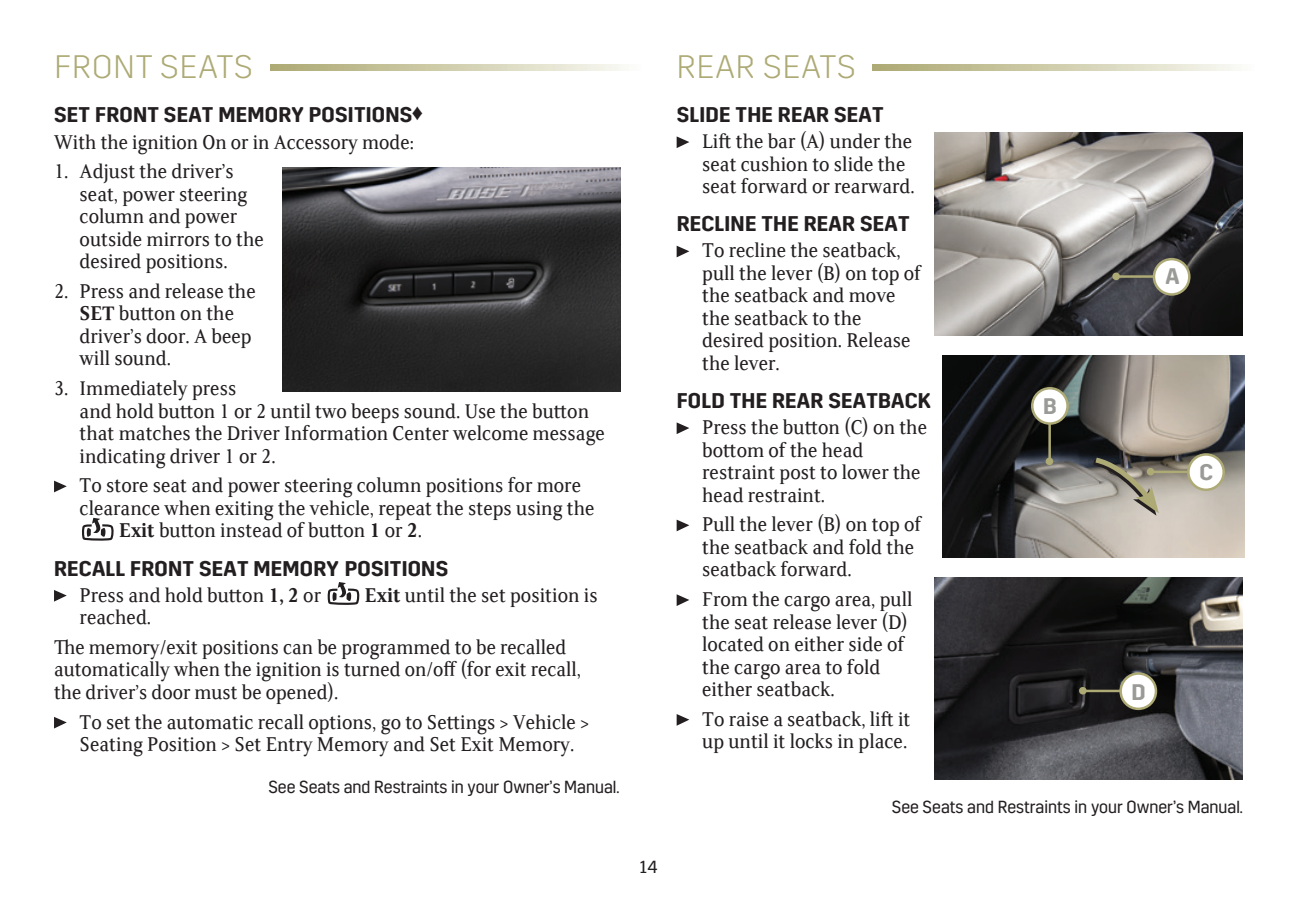
<style>
.page{position:relative;width:1297px;height:900px;background:#fff}
.page>*{position:absolute;margin:0;border:0;box-sizing:border-box;transform-origin:0 0}
.caddy_gold_subhead{font:300 32.5px "Cadillac Sans";letter-spacing:.03em;color:#adaa75}
.t1{font:600 22.5px "Cadillac Sans";color:#9a9a97}
.caddy_BULLETS_8_6{font:21.5px/22.5px "Cadillac Serif";color:#231f20}
.caddy_BODY_8_6{font:21.5px/22.5px "Cadillac Serif";color:#231f20;scale:.96 1}
.caddy_semi_bold_subh{font:600 21.25px "Cadillac Sans";letter-spacing:.01em;color:#231f20}
.caddy_see_section{font:17.5px "Cadillac Sans";color:#231f20;scale:.93 1}
.caddy_see_section-2{font:17.5px "Cadillac Sans";color:#231f20}
.s1{font-family:"Arial Narrow";font-weight:400;font-size:22.5px}
.s2{font-weight:600}
</style>
<div class="page">
<svg style="left:54px;top:481px;width:13px;height:11px"></svg>
<svg style="left:82px;top:518px;width:32px;height:23px"></svg>
<svg style="left:54px;top:590px;width:13px;height:12px"></svg>
<svg style="left:327px;top:582px;width:32px;height:23px"></svg>
<svg style="left:54px;top:717px;width:13px;height:12px"></svg>
<svg style="left:676px;top:136px;width:13px;height:12px"></svg>
<svg style="left:676px;top:246px;width:13px;height:11px"></svg>
<svg style="left:676px;top:422px;width:13px;height:12px"></svg>
<svg style="left:676px;top:520px;width:13px;height:11px"></svg>
<svg style="left:676px;top:594px;width:13px;height:12px"></svg>
<svg style="left:676px;top:714px;width:13px;height:12px"></svg>
<img style="left:282px;top:167px;width:338px;height:225px">
<img style="left:934px;top:133px;width:308px;height:202px">
<img style="left:942px;top:355px;width:301px;height:203px">
<img style="left:934px;top:577px;width:308px;height:203px">
<svg style="left:270px;top:65px;width:353px;height:5px;background:#d1ceaf"></svg>
<svg style="left:872px;top:65px;width:364px;height:5px;background:#d1ceaf"></svg>
<svg style="left:1111px;top:272px;width:9px;height:9px"></svg>
<hr style="left:1115px;top:275px;width:47px;height:3px;background:#adaa75">
<div style="left:1153px;top:259px;width:35px;height:35px;background:#fff;border-radius:50%"></div>
<div style="left:1152px;top:258px;width:38px;height:38px;border:2px solid #adaa75;border-radius:50%"></div>
<svg style="left:1044px;top:457px;width:9px;height:9px"></svg>
<hr style="left:1048px;top:414px;width:2px;height:47px;background:#adaa75">
<div style="left:1031px;top:388px;width:36px;height:36px;background:#fff;border-radius:50%"></div>
<div style="left:1030px;top:387px;width:38px;height:38px;border:2px solid #adaa75;border-radius:50%"></div>
<svg style="left:1087px;top:454px;width:71px;height:62px;background:#8f8c80"></svg>
<hr style="left:1150px;top:471px;width:47px;height:2px;background:#adaa75">
<div style="left:1187px;top:454px;width:36px;height:36px;background:#fff;border-radius:50%"></div>
<div style="left:1186px;top:453px;width:38px;height:38px;border:2px solid #adaa75;border-radius:50%"></div>
<svg style="left:1078px;top:686px;width:8px;height:9px"></svg>
<hr style="left:1082px;top:690px;width:47px;height:2px;background:#adaa75">
<div style="left:1120px;top:674px;width:35px;height:35px;background:#fff;border-radius:50%"></div>
<div style="left:1119px;top:672px;width:37px;height:38px;border:2px solid #adaa75;border-radius:50%"></div>
<p class="caddy_gold_subhead" style="left:55px;top:49px;width:200px">FRONT SEATS</p>
<p class="caddy_gold_subhead" style="left:676px;top:49px;width:180px">REAR SEATS</p>
<p class="caddy_semi_bold_subh" style="left:54px;top:103px;width:371px">SET FRONT SEAT MEMORY POSITIONS<span class="s1">♦</span></p>
<p class="caddy_BODY_8_6" style="left:54px;top:130px;width:376px">With the ignition On or in Accessory mode:</p>
<p class="caddy_BULLETS_8_6" style="left:80px;top:159px;width:186px;text-indent:-26px">1. Adjust the driver’s seat, power steering column and power outside mirrors to the desired positions.</p>
<p class="caddy_BULLETS_8_6" style="left:80px;top:279px;width:178px;text-indent:-26px">2. Press and release the<br><span class="s2">SET</span> button on the driver’s door. A beep will sound.</p>
<p class="caddy_BULLETS_8_6" style="left:80px;top:376px;width:526px;text-indent:-26px">3. Immediately press<br>and hold button 1 or 2 until two beeps sound. Use the button that matches the Driver Information Center welcome message indicating driver 1 or 2.</p>
<p class="caddy_BULLETS_8_6" style="left:80px;top:474px;width:503px">To store seat and power steering column positions for more</p>
<p class="caddy_BULLETS_8_6" style="left:80px;top:496px;width:516px">clearance when exiting the vehicle, repeat the steps using the</p>
<p class="caddy_BULLETS_8_6" style="left:119px;top:519px;width:304px"><span class="s2">Exit</span> button instead of button <span class="s2">1</span> or <span class="s2">2</span>.</p>
<p class="caddy_semi_bold_subh" style="left:54px;top:556px;width:395px">RECALL FRONT SEAT MEMORY POSITIONS</p>
<p class="caddy_BULLETS_8_6" style="left:80px;top:583px;width:243px">Press and hold button <span class="s2">1, 2</span> or</p>
<p class="caddy_BULLETS_8_6" style="left:365px;top:583px;width:234px"><span class="s2">Exit</span> until the set position is</p>
<p class="caddy_BULLETS_8_6" style="left:80px;top:605px;width:73px">reached.</p>
<p class="caddy_BODY_8_6" style="left:54px;top:635px;width:550px">The memory/exit positions can be programmed to be recalled automatically when the ignition is turned on/off (for exit recall, the driver’s door must be opened).</p>
<p class="caddy_BULLETS_8_6" style="left:80px;top:710px;width:511px">To set the automatic recall options, go to Settings &gt; Vehicle &gt;<br>Seating Position &gt; Set Entry Memory and Set Exit Memory.</p>
<p class="caddy_see_section" style="left:268px;top:777px;width:379px">See Seats and Restraints in your Owner’s Manual.</p>
<p class="caddy_semi_bold_subh" style="left:676px;top:103px;width:208px">SLIDE THE REAR SEAT</p>
<p class="caddy_BULLETS_8_6" style="left:702px;top:129px;width:214px">Lift the bar (A) under the seat cushion to slide the seat forward or rearward.</p>
<p class="caddy_semi_bold_subh" style="left:676px;top:212px;width:234px">RECLINE THE REAR SEAT</p>
<p class="caddy_BULLETS_8_6" style="left:702px;top:239px;width:220px">To recline the seatback, pull the lever (B) on top of the seatback and move the seatback to the desired position. Release the lever.</p>
<p class="caddy_semi_bold_subh" style="left:676px;top:389px;width:256px">FOLD THE REAR SEATBACK</p>
<p class="caddy_BULLETS_8_6" style="left:702px;top:415px;width:226px">Press the button (C) on the bottom of the head restraint post to lower the head restraint.</p>
<p class="caddy_BULLETS_8_6" style="left:702px;top:512px;width:221px">Pull the lever (B) on top of the seatback and fold the seatback forward.</p>
<p class="caddy_BULLETS_8_6" style="left:702px;top:587px;width:212px">From the cargo area, pull the seat release lever (D) located on either side of the cargo area to fold either seatback.</p>
<p class="caddy_BULLETS_8_6" style="left:702px;top:707px;width:210px">To raise a seatback, lift it up until it locks in place.</p>
<p class="t1" style="left:1042px;top:394px;width:15px">B</p>
<p class="t1" style="left:1165px;top:264px;width:16px">A</p>
<p class="t1" style="left:1199px;top:460px;width:15px">C</p>
<p class="t1" style="left:1131px;top:679px;width:16px">D</p>
<p class="caddy_see_section-2" style="left:639px;top:857px;width:19px">14</p>
<p class="caddy_see_section" style="left:891px;top:797px;width:379px">See Seats and Restraints in your Owner’s Manual.</p>
</div>
